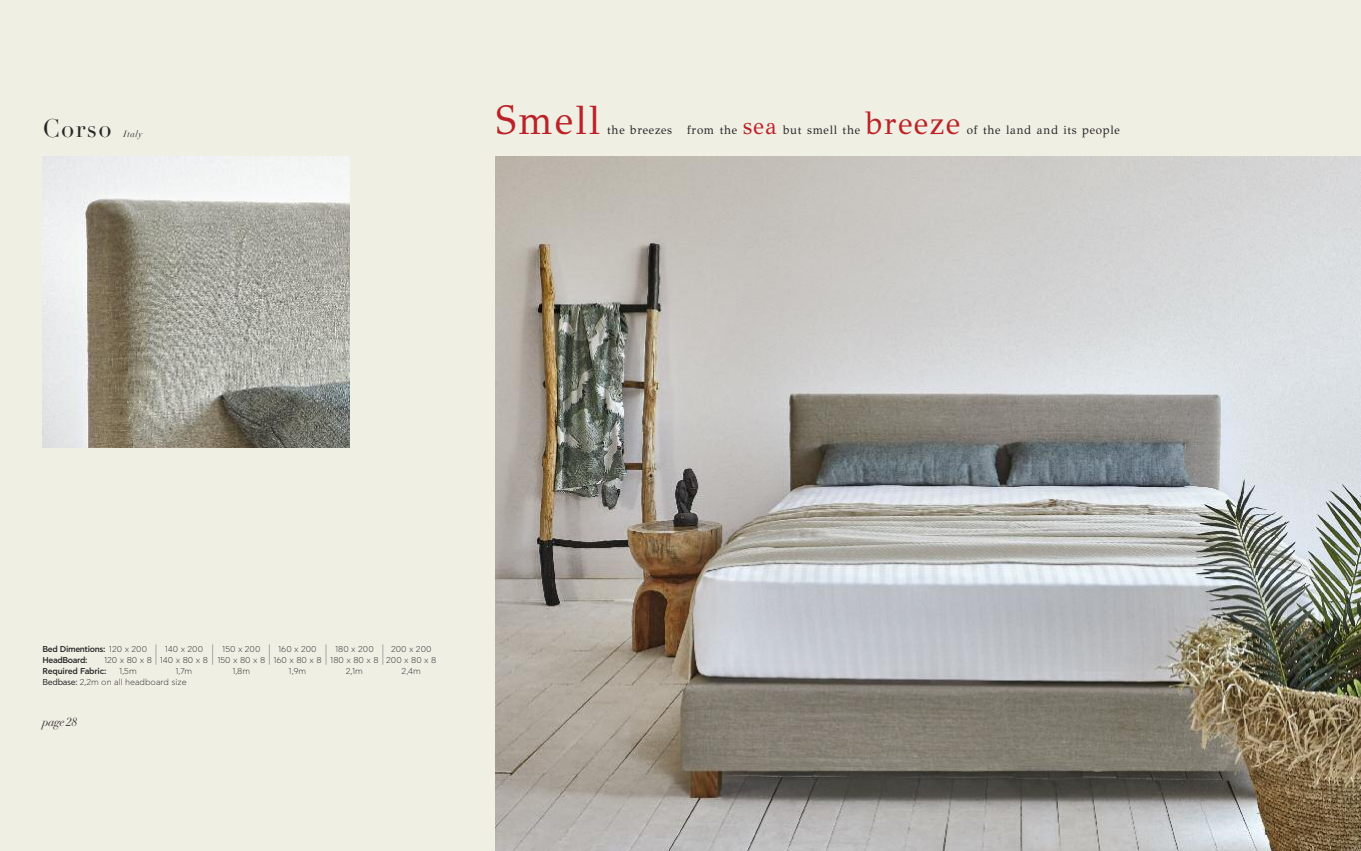
<style>
.page{position:relative;width:1361px;height:851px;background:#fff}
.page>*{position:absolute;margin:0;border:0;box-sizing:border-box;transform-origin:0 0}
.t1{font:41px "GFS Didot";letter-spacing:.06em;color:#bb2228;scale:.95 1}
.t2{font:32px "GFS Didot";letter-spacing:.06em;color:#bb2228;scale:.95 1}
.t3{font:25px "Didot";letter-spacing:.06em;color:#272526;scale:.95 1}
.t4{font:12.3px "GFS Didot";letter-spacing:.06em;color:#272526;scale:.95 1}
.t5{font:italic 12px "Didot";letter-spacing:-.03em;color:#272526;scale:.95 1}
.t6{font:italic 9px "Didot";letter-spacing:.06em;color:#272526;scale:.95 1}
.t7{font:300 8.5px "CF Asty Std";color:#272526}
.t8{font:300 8.5px "CF Asty Std";letter-spacing:.29em;color:#272526}
.t9{font:500 8.5px "CF Asty Std";letter-spacing:-.04em;color:#272526}
.s1{font-size:24px;color:#bb2228}
.s2{font-weight:300}
.s3{font-weight:400}
</style>
<div class="page">
<div style="left:0;top:0;width:1361px;height:850px;background:#f0efe4"></div>
<img style="left:496px;top:157px;width:865px;height:693px">
<img style="left:43px;top:157px;width:306px;height:291px">
<svg style="left:156px;top:644px;width:1px;height:20px"></svg>
<svg style="left:212px;top:644px;width:1px;height:20px"></svg>
<svg style="left:269px;top:644px;width:1px;height:20px"></svg>
<svg style="left:326px;top:644px;width:1px;height:20px"></svg>
<svg style="left:383px;top:644px;width:1px;height:20px"></svg>
<h3 class="t3" style="left:43px;top:113px;width:74px">Corso</h3>
<p class="t6" style="left:124px;top:128px;width:21px">Italy</p>
<h1 class="t1" style="left:496px;top:93px;width:111px">Smell</h1>
<h3 class="t4" style="left:607px;top:121px;width:268px">the breezes from the <span class="s1">sea</span> but smell the</h3>
<h2 class="t2" style="left:865px;top:102px;width:101px">breeze</h2>
<h3 class="t4" style="left:967px;top:121px;width:163px">of the land and its people</h3>
<p class="t9" style="left:43px;top:646px;width:106px">Bed Dimentions: <span class="s2">120 x 200</span></p>
<p class="t7" style="left:165px;top:646px;width:40px">140 x 200</p>
<p class="t7" style="left:222px;top:646px;width:40px">150 x 200</p>
<p class="t7" style="left:278px;top:646px;width:40px">160 x 200</p>
<p class="t7" style="left:335px;top:646px;width:40px">180 x 200</p>
<p class="t7" style="left:391px;top:646px;width:42px">200 x 200</p>
<p class="t9" style="left:43px;top:657px;width:46px">HeadBoard:</p>
<p class="t8" style="left:104px;top:657px;width:334px">120x80x8 140x80x8 150x80x8 160x80x8 180x80x8 200x80x8</p>
<p class="t9" style="left:43px;top:668px;width:65px">Required Fabric:</p>
<p class="t7" style="left:119px;top:668px;width:19px">1,5m</p>
<p class="t7" style="left:175px;top:668px;width:18px">1,7m</p>
<p class="t7" style="left:232px;top:668px;width:19px">1,8m</p>
<p class="t7" style="left:289px;top:668px;width:19px">1,9m</p>
<p class="t7" style="left:346px;top:668px;width:19px">2,1m</p>
<p class="t7" style="left:402px;top:668px;width:21px">2,4m</p>
<p class="t7" style="left:43px;top:679px;width:146px"><span class="s3">Bedbase:</span> 2,2m on all headboard size</p>
<h3 class="t5" style="left:43px;top:714px;width:38px">page 28</h3>
</div>
